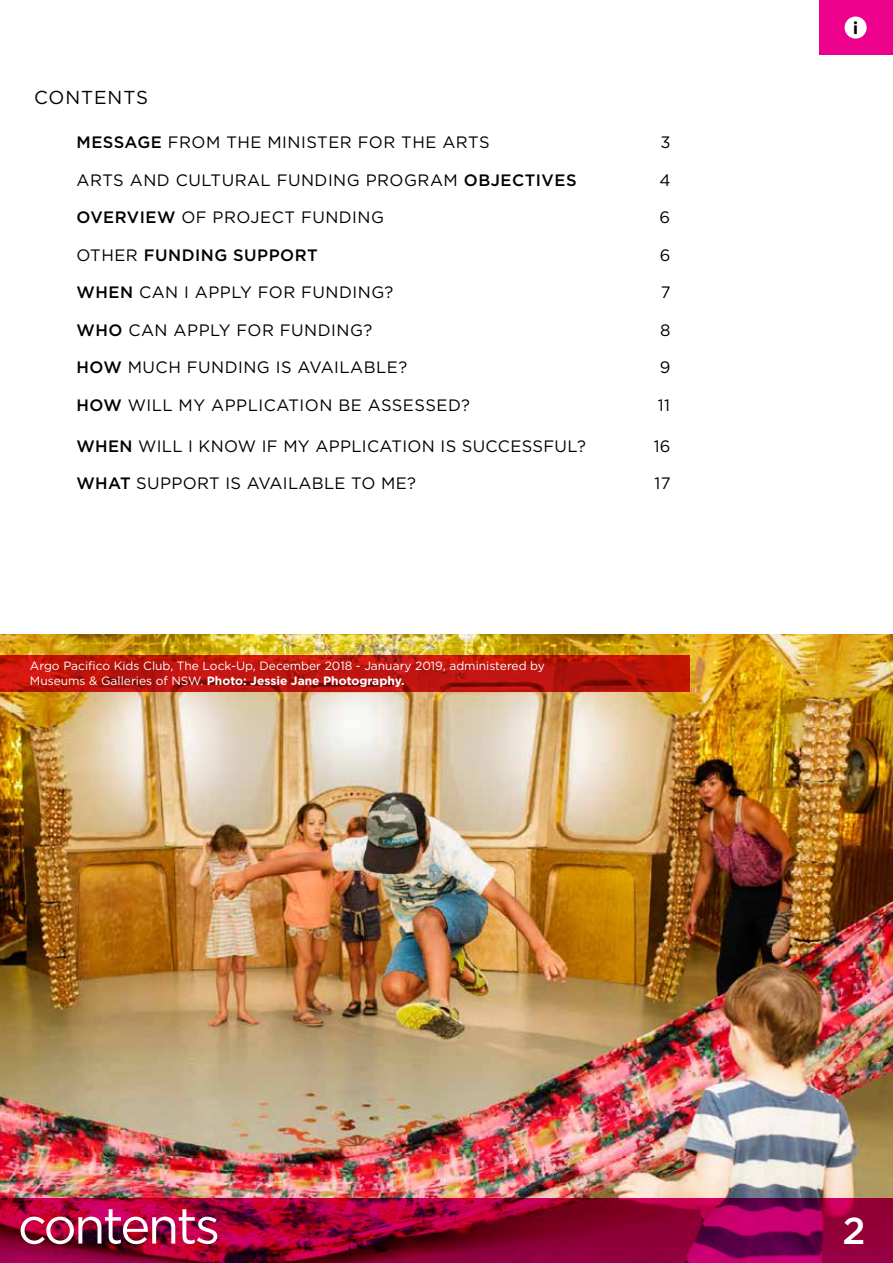
<style>
.page{position:relative;width:893px;height:1263px;background:#fff}
.page>*{position:absolute;margin:0;border:0;box-sizing:border-box;transform-origin:0 0}
.t1{font:51px "Gotham";letter-spacing:-.05em;color:#fff}
.t2{font:500 37.5px "Gotham";color:#fff}
.t3{font:18.75px "Gotham";letter-spacing:.05em;color:#000}
.t4{font:900 17.25px "Circular Std";color:#000}
.t5{font:16.5px "Gotham";letter-spacing:.03em;color:#000}
.t6{font:500 16.5px "Gotham";letter-spacing:.03em;color:#000}
.t7{font:12px/15px "Gotham";color:#fff}
.s1{font-weight:500}
.s2{font-weight:400}
.s3{font-weight:700}
</style>
<div class="page">
<div style="left:819px;top:1px;width:74px;height:54px;background:#ec008c"></div>
<div style="left:845px;top:17px;width:22px;height:22px;background:#fff;border-radius:50%"></div>
<img style="left:0;top:634px;width:893px;height:564px">
<svg style="left:0;top:1198px;width:893px;height:65px;background:#920038"></svg>
<svg style="left:0;top:655px;width:690px;height:37px;background:#b8130b"></svg>
<p class="t3" style="left:34px;top:86px;width:116px">CONTENTS</p>
<p class="t5" style="left:77px;top:132px;width:415px"><span class="s1">MESSAGE</span> FROM THE MINISTER FOR THE ARTS</p>
<p class="t5" style="left:660px;top:132px;width:12px">3</p>
<p class="t5" style="left:77px;top:169px;width:501px">ARTS AND CULTURAL FUNDING PROGRAM <span class="s1">OBJECTIVES</span></p>
<p class="t5" style="left:659px;top:169px;width:13px">4</p>
<p class="t5" style="left:77px;top:207px;width:309px"><span class="s1">OVERVIEW</span> OF PROJECT FUNDING</p>
<p class="t5" style="left:659px;top:207px;width:12px">6</p>
<p class="t6" style="left:77px;top:244px;width:243px"><span class="s2">OTHER</span> FUNDING SUPPORT</p>
<p class="t5" style="left:660px;top:244px;width:12px">6</p>
<p class="t5" style="left:77px;top:282px;width:318px"><span class="s1">WHEN</span> CAN I APPLY FOR FUNDING?</p>
<p class="t5" style="left:661px;top:282px;width:11px">7</p>
<p class="t5" style="left:77px;top:319px;width:297px"><span class="s1">WHO</span> CAN APPLY FOR FUNDING?</p>
<p class="t5" style="left:660px;top:319px;width:12px">8</p>
<p class="t5" style="left:77px;top:357px;width:332px"><span class="s1">HOW</span> MUCH FUNDING IS AVAILABLE?</p>
<p class="t5" style="left:660px;top:357px;width:12px">9</p>
<p class="t5" style="left:77px;top:394px;width:395px"><span class="s1">HOW</span> WILL MY APPLICATION BE ASSESSED?</p>
<p class="t5" style="left:658px;top:394px;width:14px">11</p>
<p class="t5" style="left:77px;top:435px;width:511px"><span class="s1">WHEN</span> WILL I KNOW IF MY APPLICATION IS SUCCESSFUL?</p>
<p class="t5" style="left:654px;top:435px;width:18px">16</p>
<p class="t5" style="left:77px;top:473px;width:341px"><span class="s1">WHAT</span> SUPPORT IS AVAILABLE TO ME?</p>
<p class="t5" style="left:654px;top:473px;width:18px">17</p>
<p class="t7" style="left:30px;top:658px;width:517px">Argo Pacifico Kids Club, The Lock-Up, December 2018 - January 2019, administered by<br>Museums &amp; Galleries of NSW. <span class="s3">Photo: Jessie Jane Photography.</span></p>
<p class="t4" style="left:853px;top:17px;width:6px">i</p>
<h1 class="t1" style="left:18px;top:1193px;width:204px">contents</h1>
<h2 class="t2" style="left:842px;top:1206px;width:24px">2</h2>
</div>
